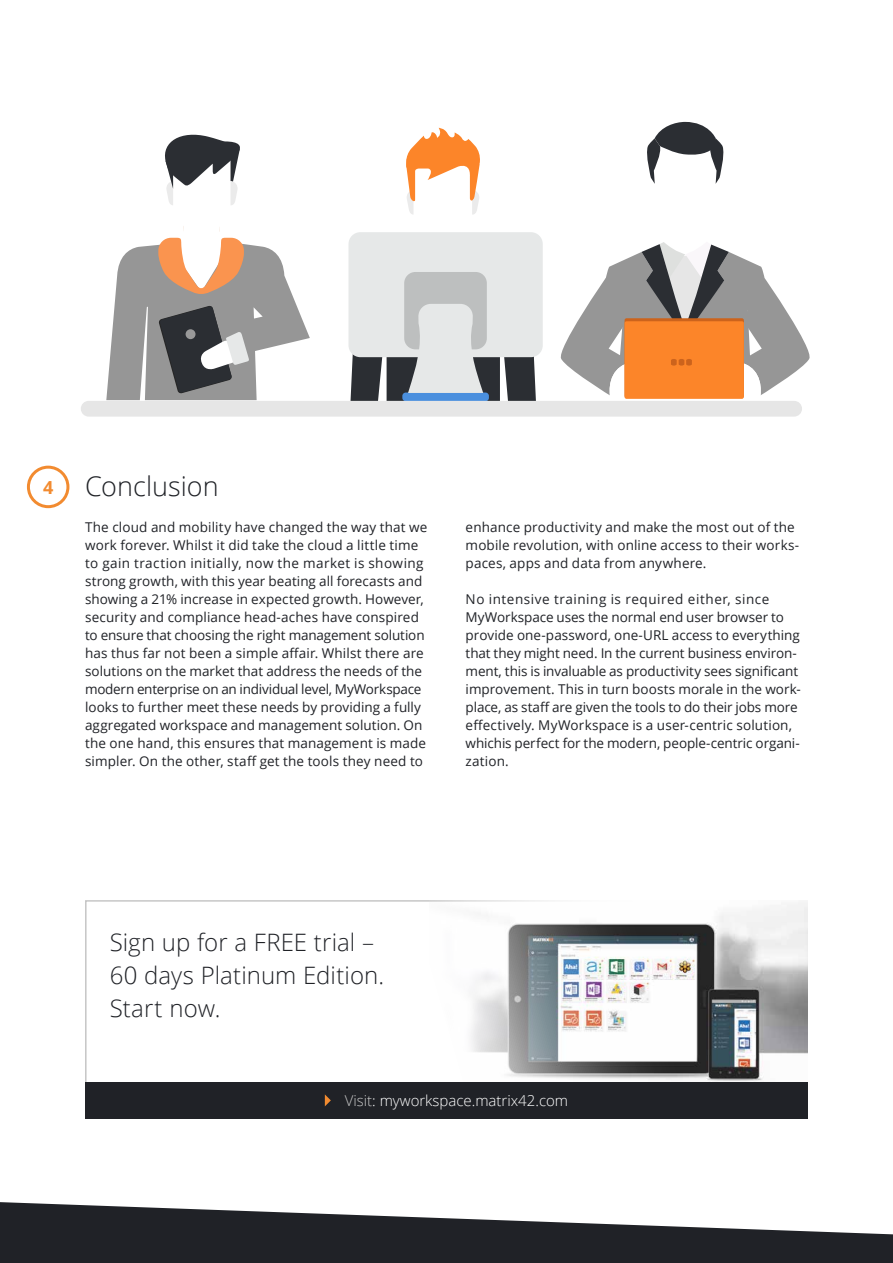
<style>
.page{position:relative;width:893px;height:1263px;background:#fff}
.page>*{position:absolute;margin:0;border:0;box-sizing:border-box;transform-origin:0 0}
.t1{font:300 27px "Open Sans";letter-spacing:.005em;color:#202227}
.t2{font:300 24px/33px "Open Sans";letter-spacing:.005em;color:#202227}
.t3{font:300 15px "Open Sans";color:#fff}
.t4{font:13.5px/18px "Open Sans";letter-spacing:.005em;color:#202227}
.s1{font-weight:700;font-size:18px;color:#f28b30}
.s2{color:#c6c6c6}
</style>
<div class="page">
<div style="left:27px;top:466px;width:42px;height:42px;border:3px solid #f28b30;border-radius:50%"></div>
<div style="left:348px;top:232px;width:195px;height:125px;background:#e6e8e8;border-radius:12px"></div>
<div style="left:81px;top:401px;width:721px;height:16px;background:#e6e6e6;border-radius:8px"></div>
<svg style="left:350px;top:128px;width:186px;height:273px"></svg>
<svg style="left:560px;top:122px;width:250px;height:276px"></svg>
<svg style="left:106px;top:134px;width:204px;height:266px"></svg>
<div style="left:186px;top:329px;width:10px;height:10px;background:#999;border-radius:50%"></div>
<img style="left:429px;top:901px;width:379px;height:181px">
<div style="left:85px;top:1082px;width:723px;height:36px;background:#202227"></div>
<svg style="left:325px;top:1094px;width:6px;height:12px"></svg>
<svg style="left:0;top:1202px;width:893px;height:61px;fill:#202227"></svg>
<h1 class="t1" style="left:43px;top:467px;width:177px"><span class="s1">4</span> Conclusion</h1>
<p class="t4" style="left:85px;top:518px;width:344px">The cloud and mobility have changed the way that we work forever. Whilst it did take the cloud a little time to gain traction initially, now the market is showing strong growth, with this year beating all forecasts and showing a 21% increase in expected growth. However, security and compliance head-aches have conspired to ensure that choosing the right management solution has thus far not been a simple affair. Whilst there are solutions on the market that address the needs of the modern enterprise on an individual level, MyWorkspace looks to further meet these needs by providing a fully aggregated workspace and management solution. On the one hand, this ensures that management is made simpler. On the other, staff get the tools they need to</p>
<p class="t4" style="left:466px;top:517px;width:335px">enhance productivity and make the most out of the mobile revolution, with online access to their works&shy;paces, apps and data from anywhere.</p>
<p class="t4" style="left:466px;top:589px;width:337px">No intensive training is required either, since MyWorkspace uses the normal end user browser to provide one-password, one-URL access to everything that they might need. In the current business environ&shy;ment, this is invaluable as productivity sees significant improvement. This in turn boosts morale in the work&shy;place, as staff are given the tools to do their jobs more effectively. MyWorkspace is a user-centric solution, whichis perfect for the modern, people-centric organi&shy;zation.</p>
<h2 class="t2" style="left:110px;top:926px;width:276px">Sign up for a FREE trial –<br>60 days Platinum Edition.<br>Start now.</h2>
<p class="t3" style="left:345px;top:1090px;width:225px"><span class="s2">Visit</span>: myworkspace.matrix42.com</p>
</div>
